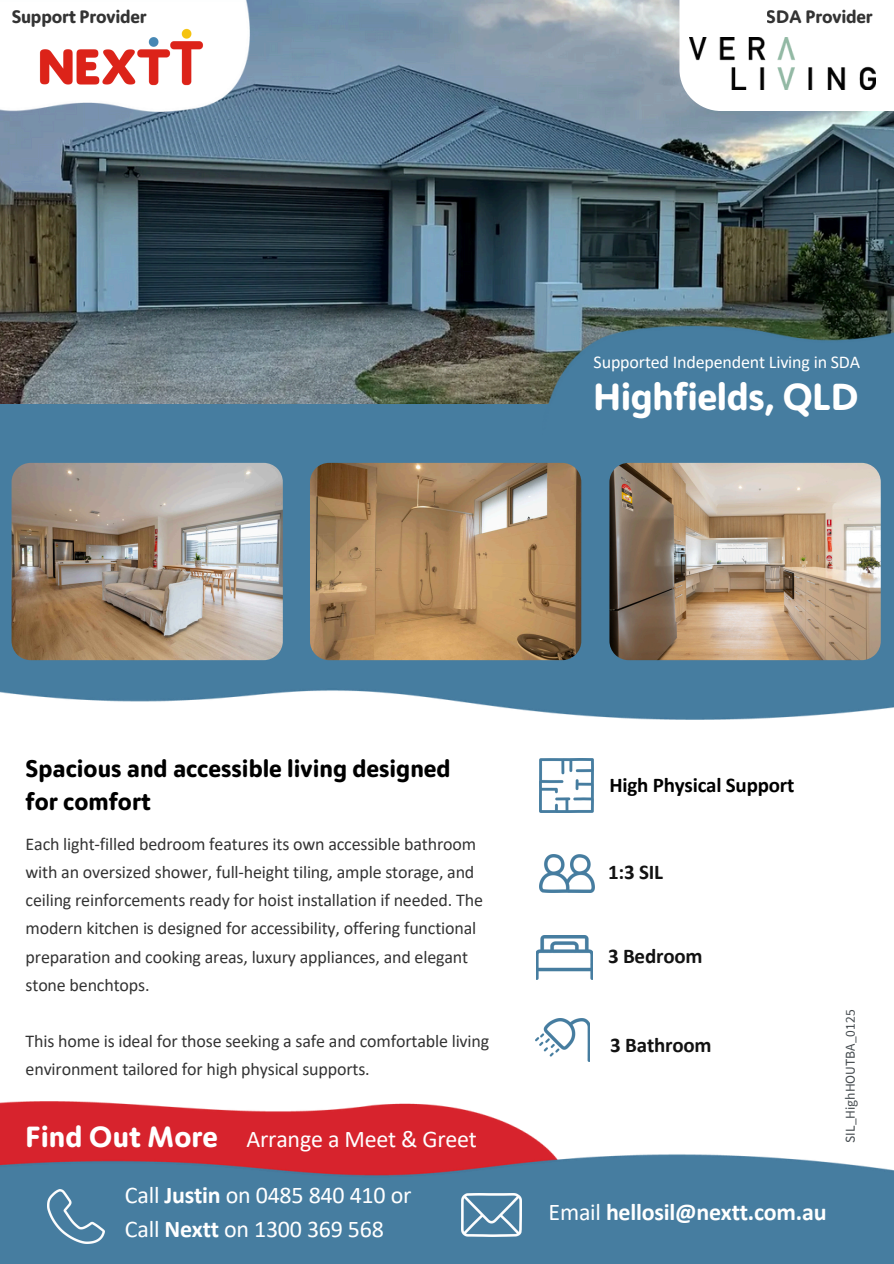
<style>
.page{position:relative;width:894px;height:1264px;background:#fff}
.page>*{position:absolute;margin:0;border:0;box-sizing:border-box;transform-origin:0 0}
.t1{font:700 37.5px "Moniker";letter-spacing:-.01em;color:#fff}
.t2{font:700 29.1px "Moniker";color:#fff}
.t3{font:24px "Calibri";letter-spacing:-.01em;color:#fff}
.t4{font:700 24px/32.7px "Moniker";color:#000}
.t5{font:700 24px "Calibri";letter-spacing:-.01em;color:#fff}
.t6{font:700 21px "Calibri";letter-spacing:-.01em;color:#121212}
.t7{font:700 21px "Calibri";letter-spacing:-.01em;color:#000}
.t8{font:18px/28.2px "Calibri";letter-spacing:-.01em;color:#000}
.t9{font:18px "Calibri";letter-spacing:-.01em;color:#fff}
.t10{font:700 18px "Moniker";letter-spacing:-.01em;color:#000}
.t11{font:13.5px "Source Sans Pro";color:#43494d}
.s1{font-weight:700}
.s2{font-weight:400}
</style>
<div class="page">
<img style="left:0;top:0;width:893px;height:404px">
<img style="left:0;top:404px;width:893px;height:315px">
<img style="left:0;top:0;width:250px;height:111px">
<img style="left:18px;top:28px;width:206px;height:61px">
<img style="left:543px;top:318px;width:350px;height:117px">
<img style="left:535px;top:1018px;width:54px;height:43px">
<img style="left:0;top:1101px;width:893px;height:162px">
<img style="left:48px;top:1188px;width:56px;height:54px">
<img style="left:539px;top:758px;width:54px;height:54px">
<img style="left:536px;top:936px;width:56px;height:43px">
<img style="left:461px;top:1192px;width:60px;height:44px">
<img style="left:12px;top:463px;width:271px;height:197px">
<img style="left:310px;top:463px;width:271px;height:197px">
<img style="left:609px;top:463px;width:271px;height:197px">
<img style="left:539px;top:854px;width:55px;height:38px">
<div style="left:679px;top:0;width:214px;height:111px;background:#fff"></div>
<img style="left:689px;top:37px;width:186px;height:52px">
<p class="t10" style="left:12px;top:7px;width:137px">Support Provider</p>
<p class="t10" style="left:766px;top:7px;width:107px">SDA Provider</p>
<p class="t9" style="left:593px;top:355px;width:268px">Supported Independent Living in SDA</p>
<p class="t1" style="left:593px;top:376px;width:266px">Highfields, QLD</p>
<p class="t4" style="left:26px;top:753px;width:426px">Spacious and accessible living designed for comfort</p>
<p class="t8" style="left:26px;top:831px;width:458px">Each light-filled bedroom features its own accessible bathroom with an oversized shower, full-height tiling, ample storage, and ceiling reinforcements ready for hoist installation if needed. The modern kitchen is designed for accessibility, offering functional preparation and cooking areas, luxury appliances, and elegant stone benchtops.</p>
<p class="t8" style="left:26px;top:1028px;width:465px">This home is ideal for those seeking a safe and comfortable living environment tailored for high physical supports.</p>
<p class="t2" style="left:26px;top:1120px;width:194px">Find Out More</p>
<p class="t3" style="left:246px;top:1128px;width:232px">Arrange a Meet &amp; Greet</p>
<h3 class="t3" style="left:125px;top:1184px;width:288px">Call <span class="s1">Justin</span> on 0485 840 410 or</h3>
<p class="t3" style="left:125px;top:1218px;width:260px">Call <span class="s1">Nextt</span> on 1300 369 568</p>
<p class="t7" style="left:609px;top:776px;width:186px">High Physical Support</p>
<h6 class="t6" style="left:608px;top:862px;width:56px">1:3 SIL</h6>
<p class="t6" style="left:608px;top:947px;width:96px">3 Bedroom</p>
<p class="t6" style="left:610px;top:1036px;width:103px">3 Bathroom</p>
<h1 class="t11" style="left:841px;top:1142px;width:134px;rotate:-90deg">SIL_HighHOUTBA_0125</h1>
<p class="t5" style="left:548px;top:1202px;width:279px"><span class="s2">Email</span> hellosil@nextt.com.au</p>
</div>
